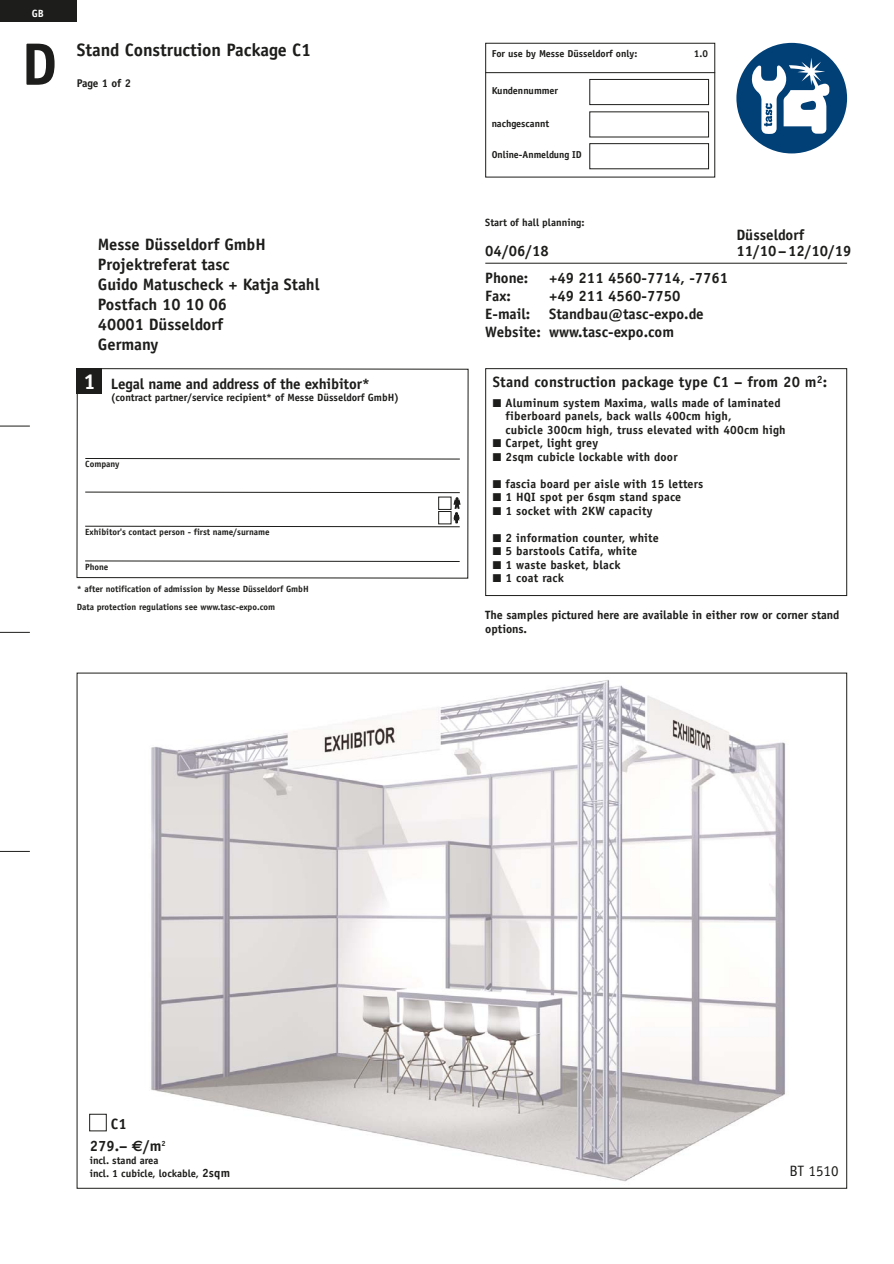
<style>
.page{position:relative;width:894px;height:1264px;background:#fff}
.page>*{position:absolute;margin:0;border:0;box-sizing:border-box;transform-origin:0 0}
.t1{font:700 60px "Officina Sans";color:#1d1d1b}
.t2{font:700 18px "Officina Sans";color:#1d1d1b}
.t3{font:700 16.5px/19.8px "Officina Sans";color:#1d1d1b}
.t4{font:700 15px/22.5px "Officina Sans";color:#1d1d1b}
.t5{font:15px "Officina Sans";color:#1d1d1b}
.t6{font:700 12px/13.5px "Officina Sans";letter-spacing:.015em;color:#1d1d1b}
.t7{font:700 11.25px "Officina Sans";letter-spacing:-.02em;color:#1d1d1b}
.t8{font:700 10.5px/12.8px "Officina Sans";color:#1d1d1b}
.t9{font:700 10.5px "Officina Sans";color:#fff}
.t10{font:700 10.05px "Officina Sans";color:#1d1d1b}
.t11{font:700 9px "Officina Sans";color:#1d1d1b}
.s1{font-size:21.75px;color:#fff}
.s2{font-family:"Euro Sans"}
.s3{font-size:12px}
</style>
<div class="page">
<hr style="left:0;top:426px;width:30px;height:1px;background:#1d1d1b">
<hr style="left:0;top:632px;width:30px;height:1px;background:#1d1d1b">
<hr style="left:0;top:851px;width:30px;height:1px;background:#1d1d1b">
<div style="left:0;top:0;width:77px;height:22px;background:#1d1d1b"></div>
<div style="left:485px;top:43px;width:229px;height:134px;border:1px solid #1d1d1b"></div>
<hr style="left:485px;top:72px;width:229px;height:1px;background:#1d1d1b">
<div style="left:589px;top:79px;width:119px;height:26px;border:1px solid #1d1d1b"></div>
<div style="left:589px;top:143px;width:119px;height:26px;border:1px solid #1d1d1b"></div>
<hr style="left:485px;top:263px;width:361px;height:1px;background:#1d1d1b">
<svg style="left:76px;top:368px;width:392px;height:211px"></svg>
<div style="left:77px;top:368px;width:25px;height:26px;background:#1d1d1b"></div>
<svg style="left:85px;top:458px;width:375px;height:1px"></svg>
<svg style="left:85px;top:561px;width:374px;height:1px"></svg>
<svg style="left:85px;top:492px;width:375px;height:35px"></svg>
<div style="left:736px;top:43px;width:110px;height:110px;background:#004077;border-radius:50%"></div>
<svg style="left:750px;top:58px;width:78px;height:76px"></svg>
<div style="left:485px;top:368px;width:361px;height:228px;border:1px solid #1d1d1b"></div>
<img style="left:151px;top:680px;width:635px;height:502px">
<div style="left:89px;top:1114px;width:17px;height:17px;border:1px solid #1d1d1b"></div>
<p class="t9" style="left:32px;top:10px;width:14px">GB</p>
<h1 class="t1" style="left:21px;top:41px;width:37px">D</h1>
<h2 class="t2" style="left:77px;top:43px;width:236px">Stand Construction Package C1</h2>
<p class="t7" style="left:77px;top:79px;width:56px">Page 1 of 2</p>
<h3 class="t3" style="left:98px;top:236px;width:169px">Messe Düsseldorf GmbH</h3>
<h3 class="t3" style="left:98px;top:256px;width:223px">Projektreferat tasc<br>Guido Matuscheck + Katja Stahl<br>Postfach 10 10 06<br>40001 Düsseldorf<br>Germany</h3>
<p class="t4" style="left:83px;top:373px;width:288px"><span class="s1">1</span> Legal name and address of the exhibitor*</p>
<p class="t8" style="left:111px;top:391px;width:290px">(contract partner/service recipient* of Messe Düsseldorf GmbH)</p>
<p class="t11" style="left:85px;top:460px;width:36px">Company</p>
<p class="t11" style="left:85px;top:528px;width:186px">Exhibitor's contact person - first name/surname</p>
<p class="t11" style="left:85px;top:563px;width:25px">Phone</p>
<p class="t11" style="left:77px;top:603px;width:200px">Data protection regulations see www.tasc-expo.com</p>
<p class="t11" style="left:77px;top:585px;width:233px">* after notification of admission by Messe Düsseldorf GmbH</p>
<p class="t10" style="left:491px;top:49px;width:147px">For use by Messe Düsseldorf only:</p>
<p class="t10" style="left:693px;top:49px;width:16px">1.0</p>
<p class="t10" style="left:491px;top:87px;width:68px">Kundennummer</p>
<p class="t10" style="left:491px;top:119px;width:59px">nachgescannt</p>
<p class="t10" style="left:491px;top:151px;width:91px">Online-Anmeldung ID</p>
<p class="t8" style="left:485px;top:217px;width:101px">Start of hall planning:</p>
<p class="t4" style="left:485px;top:241px;width:65px">04/06/18</p>
<p class="t4" style="left:485px;top:267px;width:45px">Phone:</p>
<p class="t4" style="left:549px;top:267px;width:180px">+49 211 4560-7714, -7761</p>
<p class="t4" style="left:485px;top:285px;width:27px">Fax:</p>
<p class="t4" style="left:549px;top:285px;width:133px">+49 211 4560-7750</p>
<p class="t4" style="left:485px;top:303px;width:46px">E-mail:</p>
<p class="t4" style="left:485px;top:306px;width:220px;line-height:18px;text-indent:64px">Standbau@tasc-expo.de<br>Website: www.tasc-expo.com</p>
<p class="t4" style="left:736px;top:225px;width:69px">Düsseldorf</p>
<p class="t4" style="left:736px;top:241px;width:117px">11/10–12/10/19</p>
<p class="t4" style="left:492px;top:371px;width:336px">Stand construction package type C1 – from 20 m<sup>2</sup>:</p>
<p class="t6" style="left:505px;top:397px;width:281px;text-indent:-13px">■ Aluminum system Maxima, walls made of laminated fiberboard panels, back walls 400cm high,<br>cubicle 300cm high, truss elevated with 400cm high</p>
<p class="t6" style="left:492px;top:437px;width:107px">■ Carpet, light grey</p>
<p class="t6" style="left:492px;top:451px;width:186px">■ 2sqm cubicle lockable with door</p>
<p class="t6" style="left:492px;top:478px;width:212px">■ fascia board per aisle with 15 letters</p>
<p class="t6" style="left:492px;top:491px;width:190px">■ 1 HQI spot per 6sqm stand space</p>
<p class="t6" style="left:492px;top:505px;width:161px">■ 1 socket with 2KW capacity</p>
<p class="t6" style="left:492px;top:532px;width:167px">■ 2 information counter, white</p>
<p class="t6" style="left:492px;top:545px;width:146px">■ 5 barstools Catifa, white</p>
<p class="t6" style="left:492px;top:559px;width:129px">■ 1 waste basket, black</p>
<p class="t6" style="left:492px;top:572px;width:73px">■ 1 coat rack</p>
<p class="t6" style="left:485px;top:609px;width:355px">The samples pictured here are available in either row or corner stand options.</p>
<p class="t4" style="left:90px;top:1113px;width:77px;text-indent:21px">C1<br>279.– <span class="s2">€</span>/m<sup>2</sup></p>
<p class="t8" style="left:90px;top:1154px;width:142px">incl. stand area<br>incl. 1 cubicle, lockable, <span class="s3">2sqm</span></p>
<p class="t5" style="left:789px;top:1165px;width:50px">BT 1510</p>
</div>
